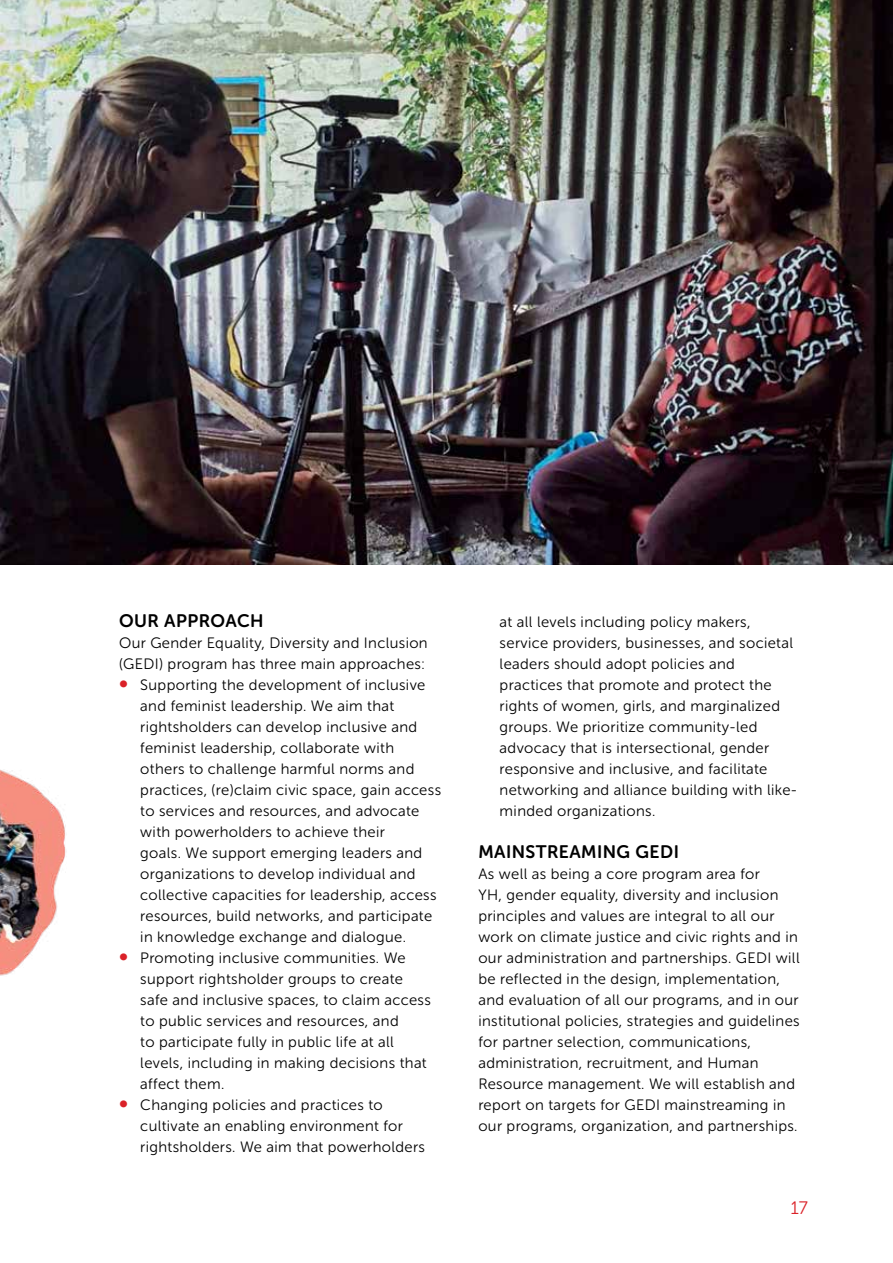
<style>
.page{position:relative;width:893px;height:1263px;background:#fff}
.page>*{position:absolute;margin:0;border:0;box-sizing:border-box;transform-origin:0 0}
.t1{font:18px "Museo Sans Rounded 700";letter-spacing:.025em;color:#000}
.t2{font:18px "Museo Sans Rounded 300";color:#da2128}
.t3{font:15px/21px "Museo Sans Rounded 300";letter-spacing:.025em;color:#000}
.s1{font-family:"Museo Sans Rounded 700";font-size:21px;color:#da2128}
</style>
<div class="page">
<img style="left:0;top:769px;width:67px;height:207px">
<img style="left:0;top:0;width:893px;height:564px">
<p class="t1" style="left:119px;top:611px;width:146px">OUR APPROACH</p>
<p class="t3" style="left:119px;top:633px;width:310px">Our Gender Equality, Diversity and Inclusion (GEDI) program has three main approaches:</p>
<p class="t3" style="left:140px;top:675px;width:302px;text-indent:-21px"><span class="s1">•</span> Supporting the development of inclusive and feminist leadership. We aim that rightsholders can develop inclusive and feminist leadership, collaborate with others to challenge harmful norms and practices, (re)claim civic space, gain access to services and resources, and advocate with powerholders to achieve their<br>goals. We support emerging leaders and organizations to develop individual and collective capacities for leadership, access resources, build networks, and participate in knowledge exchange and dialogue.</p>
<p class="t3" style="left:140px;top:948px;width:292px;text-indent:-21px"><span class="s1">•</span> Promoting inclusive communities. We support rightsholder groups to create safe and inclusive spaces, to claim access to public services and resources, and<br>to participate fully in public life at all levels, including in making decisions that affect them.</p>
<p class="t3" style="left:140px;top:1095px;width:286px;text-indent:-21px"><span class="s1">•</span> Changing policies and practices to cultivate an enabling environment for rightsholders. We aim that powerholders</p>
<p class="t3" style="left:500px;top:612px;width:299px">at all levels including policy makers, service providers, businesses, and societal leaders should adopt policies and practices that promote and protect the rights of women, girls, and marginalized groups. We prioritize community-led advocacy that is intersectional, gender responsive and inclusive, and facilitate networking and alliance building with like&shy;minded organizations.</p>
<p class="t1" style="left:478px;top:842px;width:202px">MAINSTREAMING GEDI</p>
<p class="t3" style="left:478px;top:864px;width:323px">As well as being a core program area for<br>YH, gender equality, diversity and inclusion principles and values are integral to all our work on climate justice and civic rights and in our administration and partnerships. GEDI will be reflected in the design, implementation, and evaluation of all our programs, and in our institutional policies, strategies and guidelines for partner selection, communications, administration, recruitment, and Human Resource management. We will establish and report on targets for GEDI mainstreaming in our programs, organization, and partnerships.</p>
<p class="t2" style="left:791px;top:1198px;width:19px">17</p>
</div>
